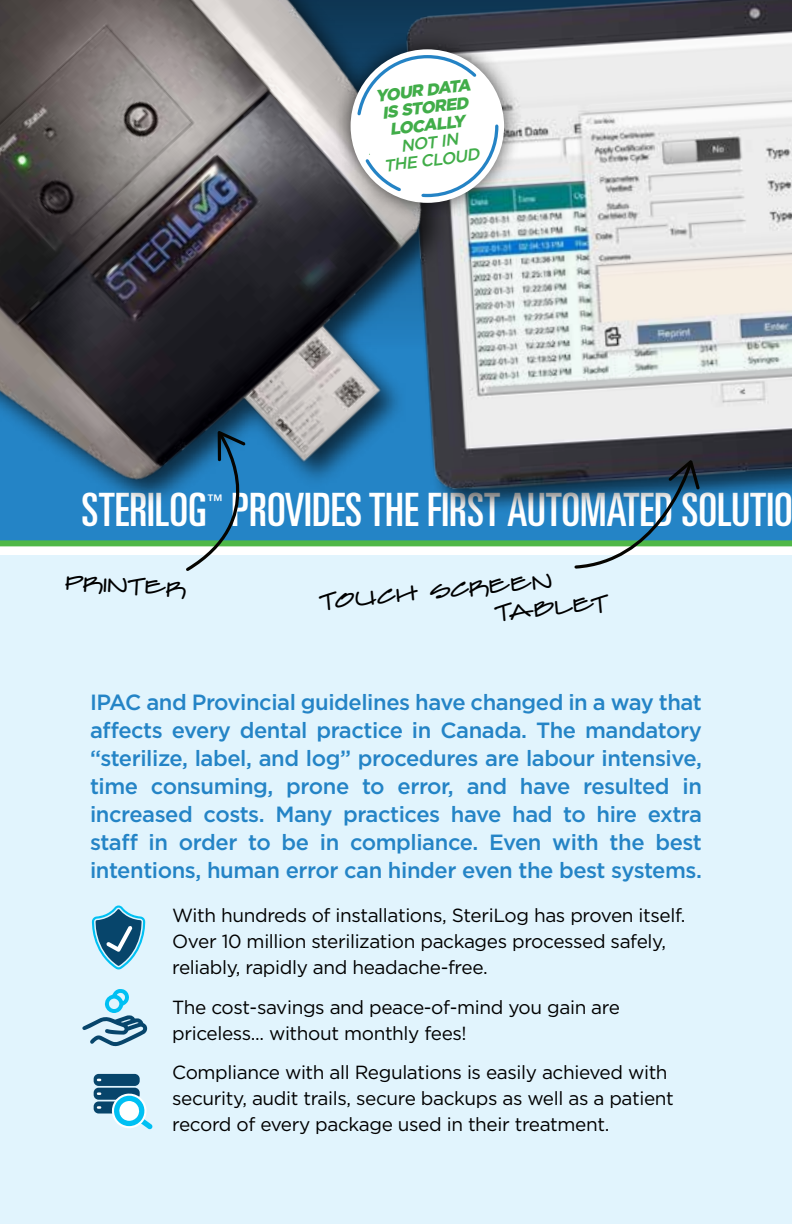
<style>
.page{position:relative;width:792px;height:1224px;background:#fff}
.page>*{position:absolute;margin:0;border:0;box-sizing:border-box;transform-origin:0 0}
.t1{font:ultra-condensed 46px "Univers";color:#fff}
.t2{font:500 22px/28px "Gotham";letter-spacing:-.02em;color:#2484c6;text-align:justify}
.t3{font:22px/26.4px "Farfel Felt Tip ICG";color:#000}
.t4{font:italic 800 19.8px/17.4px "Montserrat";color:#3fac49;text-align:center}
.t5{font:19px/26px "Gotham";letter-spacing:-.02em;color:#000}
.t6{font:italic 900 16.8px/17.6px "Gotham";color:#41ad49;text-align:center}
.t7{font:italic 500 16.8px/17.6px "Gotham";color:#41ad49;text-align:center}
.t8{font:ultra-condensed 16px "Univers";color:#fff}
</style>
<div class="page">
<div style="left:0;top:555px;width:792px;height:669px;background:#e1f4fd"></div>
<svg style="left:91px;top:905px;width:55px;height:65px"></svg>
<svg style="left:82px;top:989px;width:65px;height:57px"></svg>
<div style="left:94px;top:1074px;width:46px;height:12px;background:#07456b;border-radius:5px"></div>
<div style="left:94px;top:1088px;width:46px;height:12px;background:#07456b;border-radius:5px"></div>
<svg style="left:97px;top:1092px;width:4px;height:3px"></svg>
<div style="left:94px;top:1101px;width:46px;height:13px;background:#07456b;border-radius:5px"></div>
<svg style="left:97px;top:1106px;width:4px;height:3px"></svg>
<svg style="left:110px;top:1093px;width:43px;height:36px"></svg>
<div style="left:0;top:540px;width:792px;height:6px;background:#50b848"></div>
<img style="left:550px;top:0;width:242px;height:496px">
<img style="left:0;top:0;width:550px;height:547px">
<svg style="left:573px;top:460px;width:127px;height:109px"></svg>
<svg style="left:183px;top:430px;width:85px;height:141px"></svg>
<div style="left:332px;top:31px;width:191px;height:190px;background:#000;opacity:.7"></div>
<div style="left:351px;top:49px;width:153px;height:154px;background:#fff;border-radius:50%"></div>
<svg style="left:355px;top:53px;width:145px;height:146px"></svg>
<div style="left:363px;top:62px;width:131px;height:127px;background:#fff;border-radius:50%"></div>
<p class="t6" style="left:375px;top:87px;width:97px;rotate:-7deg">YOUR DATA<br>IS STORED<br>LOCALLY</p>
<p class="t7" style="left:380px;top:139px;width:98px;rotate:-7deg">NOT IN<br>THE CLOUD</p>
<p class="t4" style="left:369px;top:86px;width:116px">SANS<br>AUCUNS<br>FRAIS<br>MENSUELS</p>
<h1 class="t1" style="left:82px;top:484px;width:127px">STERILOG</h1>
<p class="t8" style="left:207px;top:492px;width:17px">™</p>
<h1 class="t1" style="left:231px;top:484px;width:563px">PROVIDES THE FIRST AUTOMATED SOLUTIO</h1>
<p class="t3" style="left:66px;top:570px;width:122px;rotate:3deg">Printer</p>
<p class="t3" style="left:491px;top:573px;width:117px;text-indent:-174px;rotate:-5deg">touch screen tablet</p>
<p class="t2" style="left:90px;top:688px;width:614px">IPAC and Provincial guidelines have changed in a way that affects every dental practice in Canada. The mandatory “sterilize, label, and log” procedures are labour intensive, time consuming, prone to error, and have resulted in increased costs. Many practices have had to hire extra staff in order to be in compliance. Even with the best intentions, human error can hinder even the best systems.</p>
<p class="t5" style="left:172px;top:902px;width:515px">With hundreds of installations, SteriLog has proven itself.<br>Over 10 million sterilization packages processed safely, reliably, rapidly and headache-free.</p>
<p class="t5" style="left:172px;top:993px;width:449px">The cost-savings and peace-of-mind you gain are priceless... without monthly fees!</p>
<p class="t5" style="left:172px;top:1059px;width:503px">Compliance with all Regulations is easily achieved with security, audit trails, secure backups as well as a patient record of every package used in their treatment.</p>
</div>
